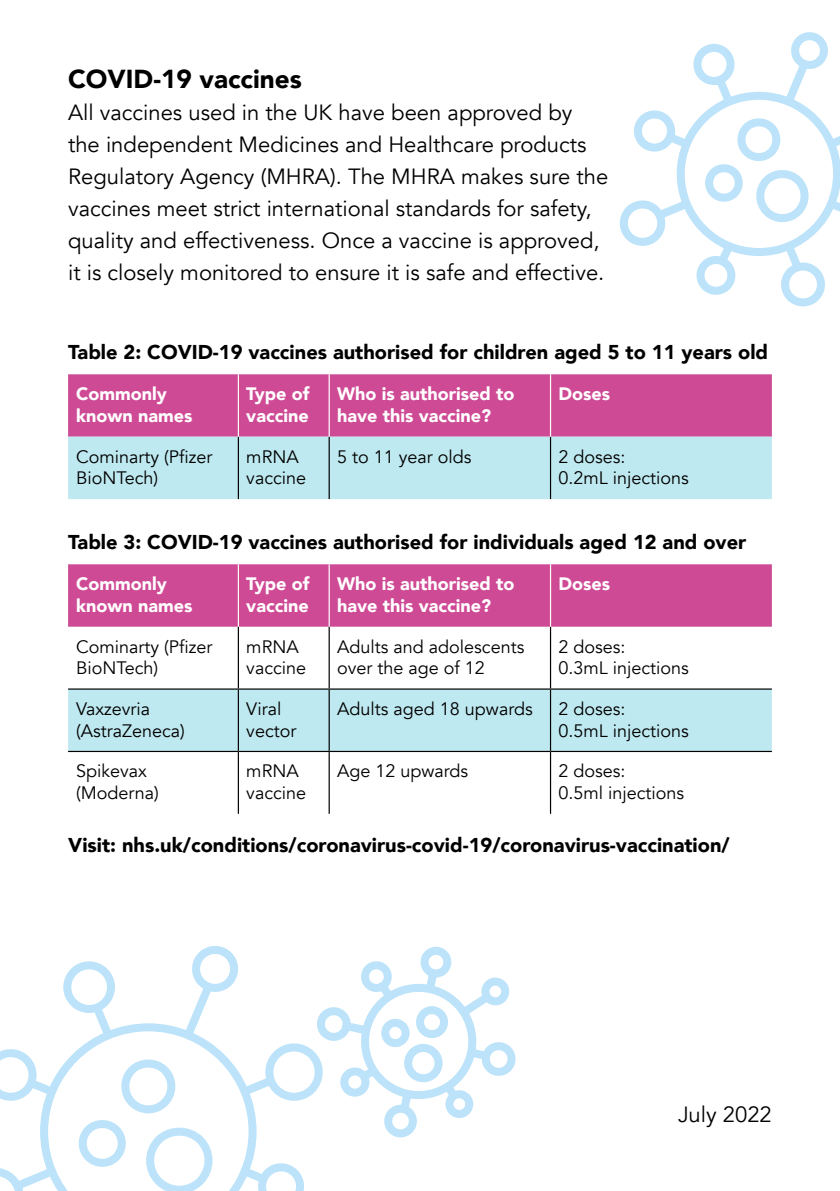
<style>
.page{position:relative;width:840px;height:1191px;background:#fff}
.page>*{position:absolute;margin:0;border:0;box-sizing:border-box;transform-origin:0 0}
.H2__Subhead_1{font:900 26px "Avenir";color:#000}
.P__Bodytext_1{font:22px/32px "Avenir";color:#000}
.H3__Table_Subhead{font:900 20px "Avenir";color:#000}
.P__Table_Addendum_U{font:900 20px "Avenir";color:#000}
.P__Table_Bodytext{font:18px/21.6px "Avenir";color:#000}
.H4__Table_Legend{font:900 18px/21.6px "Avenir";color:#fff}
</style>
<div class="page">
<svg style="left:620px;top:32px;width:219px;height:275px"></svg>
<svg style="left:322px;top:946px;width:194px;height:192px"></svg>
<svg style="left:0;top:946px;width:322px;height:245px"></svg>
<div style="left:68px;top:374px;width:703px;height:63px;background:#cf4a95"></div>
<div style="left:68px;top:437px;width:703px;height:62px;background:#bfe9f0"></div>
<hr style="left:238px;top:437px;width:1px;height:62px;background:#000">
<hr style="left:328px;top:437px;width:1px;height:62px;background:#000">
<hr style="left:549px;top:437px;width:2px;height:62px;background:#000">
<hr style="left:238px;top:374px;width:1px;height:63px;background:#fff">
<hr style="left:328px;top:374px;width:1px;height:63px;background:#fff">
<hr style="left:549px;top:374px;width:2px;height:63px;background:#fff">
<div style="left:68px;top:564px;width:703px;height:62px;background:#cf4a95"></div>
<div style="left:68px;top:689px;width:703px;height:62px;background:#bfe9f0"></div>
<hr style="left:238px;top:626px;width:1px;height:62px;background:#000">
<hr style="left:328px;top:626px;width:1px;height:62px;background:#000">
<hr style="left:549px;top:626px;width:2px;height:62px;background:#000">
<hr style="left:68px;top:688px;width:170px;height:1px;background:#000">
<hr style="left:238px;top:688px;width:91px;height:1px;background:#000">
<hr style="left:238px;top:689px;width:1px;height:62px;background:#000">
<hr style="left:329px;top:688px;width:221px;height:1px;background:#000">
<hr style="left:328px;top:689px;width:1px;height:62px;background:#000">
<hr style="left:550px;top:688px;width:221px;height:1px;background:#000">
<hr style="left:549px;top:689px;width:2px;height:62px;background:#000">
<hr style="left:68px;top:751px;width:170px;height:1px;background:#000">
<hr style="left:238px;top:751px;width:91px;height:1px;background:#000">
<hr style="left:238px;top:752px;width:1px;height:62px;background:#000">
<hr style="left:329px;top:751px;width:221px;height:1px;background:#000">
<hr style="left:328px;top:752px;width:1px;height:62px;background:#000">
<hr style="left:550px;top:751px;width:221px;height:1px;background:#000">
<hr style="left:549px;top:752px;width:2px;height:62px;background:#000">
<hr style="left:238px;top:564px;width:1px;height:62px;background:#fff">
<hr style="left:328px;top:564px;width:1px;height:62px;background:#fff">
<hr style="left:549px;top:564px;width:2px;height:62px;background:#fff">
<h2 class="H2__Subhead_1" style="left:68px;top:57px;width:235px">COVID-19 vaccines</h2>
<p class="P__Bodytext_1" style="left:68px;top:97px;width:541px">All vaccines used in the UK have been approved by the independent Medicines and Healthcare products Regulatory Agency (MHRA). The MHRA makes sure the vaccines meet strict international standards for safety, quality and effectiveness. Once a vaccine is approved, it is closely monitored to ensure it is safe and effective.</p>
<h3 class="H3__Table_Subhead" style="left:68px;top:335px;width:701px">Table 2: COVID-19 vaccines authorised for children aged 5 to 11 years old</h3>
<h4 class="H4__Table_Legend" style="left:76px;top:383px;width:118px">Commonly known names</h4>
<h4 class="H4__Table_Legend" style="left:246px;top:383px;width:64px">Type of vaccine</h4>
<h4 class="H4__Table_Legend" style="left:337px;top:383px;width:179px">Who is authorised to have this vaccine?</h4>
<h4 class="H4__Table_Legend" style="left:558px;top:383px;width:53px">Doses</h4>
<p class="P__Table_Bodytext" style="left:76px;top:446px;width:138px">Cominarty (Pfizer<br>BioNTech)</p>
<p class="P__Table_Bodytext" style="left:246px;top:446px;width:61px">mRNA vaccine</p>
<p class="P__Table_Bodytext" style="left:337px;top:446px;width:136px">5 to 11 year olds</p>
<p class="P__Table_Bodytext" style="left:558px;top:446px;width:69px">2 doses:</p>
<p class="P__Table_Bodytext" style="left:558px;top:467px;width:132px">0.2mL injections</p>
<h3 class="H3__Table_Subhead" style="left:68px;top:525px;width:679px">Table 3: COVID-19 vaccines authorised for individuals aged 12 and over</h3>
<h4 class="H4__Table_Legend" style="left:76px;top:573px;width:118px">Commonly known names</h4>
<h4 class="H4__Table_Legend" style="left:246px;top:573px;width:64px">Type of vaccine</h4>
<h4 class="H4__Table_Legend" style="left:337px;top:573px;width:179px">Who is authorised to have this vaccine?</h4>
<h4 class="H4__Table_Legend" style="left:558px;top:573px;width:53px">Doses</h4>
<p class="P__Table_Bodytext" style="left:76px;top:636px;width:138px">Cominarty (Pfizer<br>BioNTech)</p>
<p class="P__Table_Bodytext" style="left:246px;top:636px;width:61px">mRNA vaccine</p>
<p class="P__Table_Bodytext" style="left:337px;top:636px;width:189px">Adults and adolescents over the age of 12</p>
<p class="P__Table_Bodytext" style="left:558px;top:636px;width:132px">2 doses:<br>0.3mL injections</p>
<p class="P__Table_Bodytext" style="left:76px;top:698px;width:110px">Vaxzevria (AstraZeneca)</p>
<p class="P__Table_Bodytext" style="left:246px;top:698px;width:51px">Viral vector</p>
<p class="P__Table_Bodytext" style="left:337px;top:698px;width:197px">Adults aged 18 upwards</p>
<p class="P__Table_Bodytext" style="left:558px;top:698px;width:132px">2 doses:<br>0.5mL injections</p>
<p class="P__Table_Bodytext" style="left:76px;top:760px;width:84px">Spikevax (Moderna)</p>
<p class="P__Table_Bodytext" style="left:246px;top:760px;width:61px">mRNA vaccine</p>
<p class="P__Table_Bodytext" style="left:337px;top:760px;width:133px">Age 12 upwards</p>
<p class="P__Table_Bodytext" style="left:558px;top:760px;width:127px">2 doses:<br>0.5ml injections</p>
<p class="P__Table_Addendum_U" style="left:68px;top:827px;width:662px">Visit: nhs.uk/conditions/coronavirus-covid-19/coronavirus-vaccination/</p>
<p class="P__Bodytext_1" style="left:677px;top:1099px;width:95px">July 2022</p>
</div>
